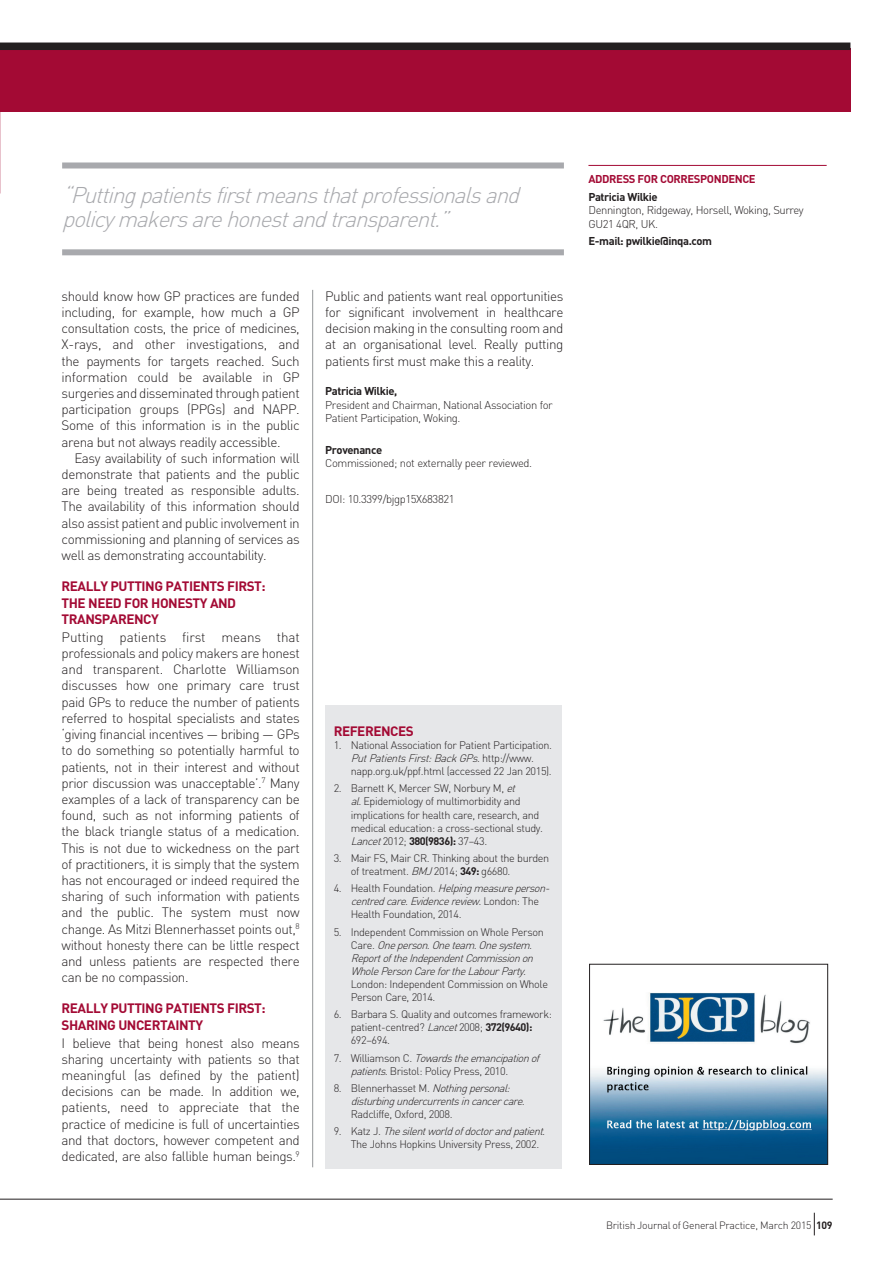
<style>
.page{position:relative;width:893px;height:1263px;background:#fff}
.page>*{position:absolute;margin:0;border:0;box-sizing:border-box;transform-origin:0 0}
.t1{font:italic 300 22.5px/24px "DIN";color:#a8a9ad}
.t2{font:300 13.5px/16.2px "DIN";letter-spacing:-.035em;color:#231f20;text-align:justify}
.t3{font:700 13.5px/16.5px "DIN";letter-spacing:-.035em;color:#a30a34}
.t4{font:300 11.25px/13.5px "DIN";letter-spacing:-.035em;color:#231f20}
.t5{font:700 11.25px "DIN";letter-spacing:-.035em;color:#231f20}
.t6{font:700 11.25px "DIN";color:#a30a34}
.t7{font:300 10.8px/13px "DIN";letter-spacing:-.035em;color:#231f20}
.t8{font:italic 300 10.8px/13px "DIN";color:#231f20}
.t9{font:300 10.5px "DIN";letter-spacing:-.025em;color:#231f20}
.s1{font-style:italic}
.s2{font-weight:700}
.s3{font-style:normal}
</style>
<div class="page">
<hr style="left:312px;top:290px;width:1px;height:877px;background:#939598">
<div style="left:325px;top:705px;width:237px;height:463px;background:#e6e7e9"></div>
<hr style="left:588px;top:165px;width:239px;height:1px;background:#a30a34">
<hr style="left:0;top:1199px;width:833px;height:1px;background:#231f20">
<svg style="left:814px;top:1213px;width:1px;height:22px"></svg>
<div style="left:0;top:48px;width:850px;height:64px;background:#a30a34"></div>
<div style="left:62px;top:162px;width:502px;height:6px;background:#a8a9ad"></div>
<div style="left:62px;top:249px;width:502px;height:6px;background:#a8a9ad"></div>
<div style="left:0;top:43px;width:850px;height:7px;background:#231f20"></div>
<img style="left:591px;top:992px;width:235px;height:171px">
<div style="left:589px;top:964px;width:239px;height:201px;border:1px solid #231f20"></div>
<h1 class="t1" style="left:62px;top:183px;width:466px">“Puttingpatientsfirstmeansthatprofessionalsand policymakersarehonestandtransparent.”</h1>
<p class="t2" style="left:62px;top:288px;width:240px">should know how GP practices are funded including, for example, how much a GP consultation costs, the price of medicines, X-rays, and other investigations, and the payments for targets reached. Such information could be available in GP surgeries and disseminated through patient participation groups (PPGs) and NAPP.<br>Some of this information is in the public arena but not always readily accessible.</p>
<p class="t2" style="left:62px;top:450px;width:240px;text-indent:13px">Easy availability of such information will demonstrate that patients and the public are being treated as responsible adults.<br>The availability of this information should also assist patient and public involvement in commissioning and planning of services as well as demonstrating accountability.</p>
<p class="t3" style="left:62px;top:578px;width:206px">REALLY PUTTING PATIENTS FIRST:<br>THE NEED FOR HONESTY AND<br>TRANSPARENCY</p>
<p class="t2" style="left:62px;top:629px;width:240px">Putting patients first means that professionals and policy makers are honest and transparent. Charlotte Williamson discusses how one primary care trust paid GPs to reduce the number of patients referred to hospital specialists and states ‘giving financial incentives — bribing — GPs to do something so potentially harmful to patients, not in their interest and without prior discussion was unacceptable’.<sup>7</sup> Many examples of a lack of transparency can be found, such as not informing patients of the black triangle status of a medication.<br>This is not due to wickedness on the part of practitioners, it is simply that the system has not encouraged or indeed required the sharing of such information with patients and the public. The system must now change. As Mitzi Blennerhasset points out,<sup>8 </sup>without honesty there can be little respect and unless patients are respected there can be no compassion.</p>
<p class="t3" style="left:62px;top:1000px;width:206px">REALLY PUTTING PATIENTS FIRST:<br>SHARING UNCERTAINTY</p>
<p class="t2" style="left:62px;top:1034px;width:240px">I believe that being honest also means sharing uncertainty with patients so that meaningful (as defined by the patient) decisions can be made. In addition we, patients, need to appreciate that the practice of medicine is full of uncertainties and that doctors, however competent and dedicated, are also fallible human beings.<sup>9</sup></p>
<p class="t2" style="left:325px;top:288px;width:240px">Public and patients want real opportunities for significant involvement in healthcare decision making in the consulting room and at an organisational level. Really putting patients first must make this a reality.</p>
<p class="t5" style="left:325px;top:384px;width:74px">PATRICIA WILKIE,</p>
<p class="t4" style="left:325px;top:398px;width:229px">President and Chairman, National Association for<br>Patient Participation, Woking.</p>
<p class="t5" style="left:325px;top:442px;width:58px">PROVENANCE</p>
<p class="t4" style="left:325px;top:456px;width:208px">Commissioned; not externally peer reviewed.</p>
<p class="t4" style="left:325px;top:492px;width:131px">DOI: 10.3399/bjgp15X683821</p>
<p class="t3" style="left:334px;top:722px;width:49px">REFERENCES</p>
<p class="t7" style="left:351px;top:738px;width:203px;text-indent:-17px">1. National Association for Patient Participation.<br><span class="s1">PutPatientsFirst:BackGPs</span>. h t t p : //www . napp.org.uk/ppf.html (accessed 22 Jan 2015).</p>
<p class="t7" style="left:351px;top:782px;width:194px;text-indent:-17px">2. Barnett K, Mercer SW, Norbury M, <span class="s1">et al.</span>Epidemiology of multimorbidity and implications for health care, research, and medical education: a cross-sectional study.<br><span class="s1">Lancet</span>2012; <span class="s2">380(9836):</span> 37–43.</p>
<p class="t7" style="left:351px;top:851px;width:200px;text-indent:-17px">3. Mair FS, Mair CR. Thinking about the burden of treatment. <span class="s1">BMJ</span>2014; <span class="s2">349:</span> g6680.</p>
<p class="t7" style="left:351px;top:882px;width:204px;text-indent:-17px">4 . H e a lt h Fo u n d a t i o n . <span class="s1">Helpingmeasureperson&shy;centredcare.Evidencereview.</span>L o n d o n : T h e<br>Health Foundation, 2014.</p>
<p class="t8" style="left:351px;top:925px;width:194px;text-indent:-17px"><span class="s3">5. Independent Commission on Whole Person C a r e .</span> Oneperson.Oneteam.Onesystem.<br>ReportoftheIndependentCommissionon WholePersonCarefortheLabourParty.</p>
<p class="t7" style="left:351px;top:977px;width:199px">London: Independent Commission on Whole<br>Person Care, 2014.</p>
<p class="t7" style="left:351px;top:1008px;width:203px;text-indent:-17px">6. Barbara S. Quality and outcomes framework: patient-centred? <span class="s1">Lancet</span>2008; <span class="s2">372(9640):<br></span>692–694.</p>
<p class="t7" style="left:351px;top:1051px;width:193px;text-indent:-17px">7 . W i l l i a m s o n C . <span class="s1">Towardstheemancipationof patients.</span>Bristol: Policy Press, 2010.</p>
<p class="t8" style="left:351px;top:1081px;width:179px;text-indent:-17px"><span class="s3">8. Blennerhasset M.</span> Nothingpersonal: disturbingundercurrentsincancercare.</p>
<p class="t8" style="left:334px;top:1105px;width:216px;line-height:17.2px;text-indent:17px"><span class="s3">Radcliffe, Oxford, 2008.<br>9 . K a t z J .</span> Thesilentworldofdoctorandpatient.</p>
<p class="t7" style="left:351px;top:1138px;width:190px">The Johns Hopkins University Press, 2002.</p>
<p class="t6" style="left:588px;top:171px;width:35px">ADDRESS</p>
<p class="t6" style="left:638px;top:171px;width:58px">FOR CORRESPONDENCE</p>
<p class="t5" style="left:588px;top:189px;width:71px">PATRICIA WILKIE</p>
<p class="t4" style="left:588px;top:203px;width:217px">Dennington, Ridgeway, Horsell, Woking, Surrey<br>GU21 4QR, UK.</p>
<p class="t5" style="left:588px;top:234px;width:125px">E-MAIL: PWILKIE@INQA.COM</p>
<p class="t9" style="left:606px;top:1219px;width:228px">British Journal of General Practice, March 2015 <span class="s2">109</span></p>
</div>
